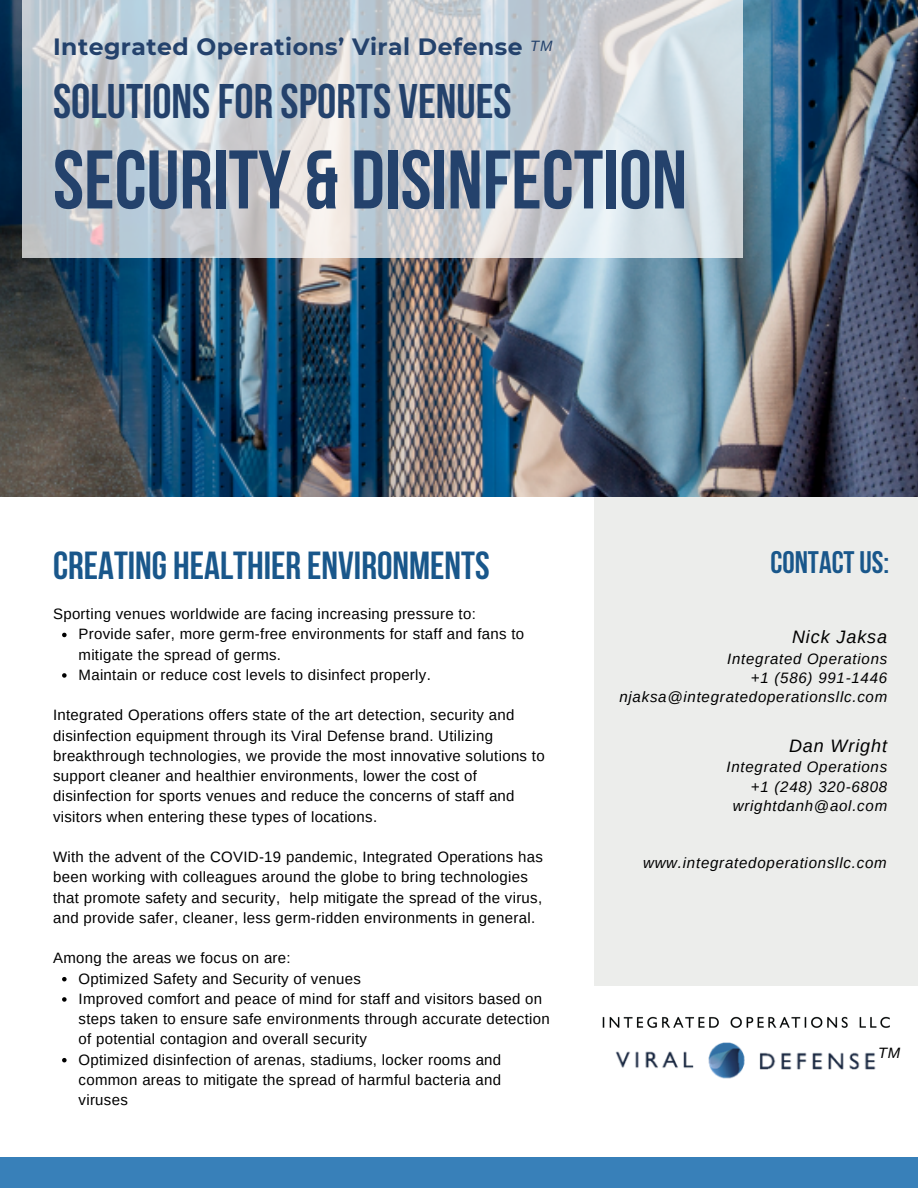
<style>
.page{position:relative;width:918px;height:1188px;background:#fff}
.page>*{position:absolute;margin:0;border:0;box-sizing:border-box;transform-origin:0 0}
.t1{font:700 82.95px "Bebas Neue";color:#24426c}
.t2{font:700 48.45px "Bebas Neue";color:#24426c}
.t3{font:700 39px "Bebas Neue";color:#19578b}
.t4{font:700 31.05px "Bebas Neue";color:#19578b}
.t5{font:700 23.55px "Montserrat";letter-spacing:.02em;color:#24426c}
.t6{font:italic 18px "Arimo";letter-spacing:.05em;color:#000}
.t7{font:15px/20.2px "Arimo";letter-spacing:.02em;color:#000}
.t8{font:italic 15px "Arimo";letter-spacing:.05em;color:#000}
.t9{font:italic 15px "Arimo";color:#24426c}
</style>
<div class="page">
<div style="left:594px;top:497px;width:324px;height:489px;background:#ecedeb"></div>
<img style="left:0;top:0;width:918px;height:496px">
<img style="left:602px;top:1016px;width:288px;height:12px">
<img style="left:615px;top:1042px;width:261px;height:37px">
<div style="left:0;top:1158px;width:918px;height:30px;background:#3880b9"></div>
<svg style="left:62px;top:633px;width:5px;height:4px"></svg>
<svg style="left:62px;top:673px;width:5px;height:5px"></svg>
<svg style="left:62px;top:977px;width:5px;height:4px"></svg>
<svg style="left:62px;top:997px;width:5px;height:5px"></svg>
<svg style="left:62px;top:1058px;width:5px;height:4px"></svg>
<svg style="left:22px;top:0;width:720px;height:257px;background:#cdd3d8"></svg>
<p class="t5" style="left:53px;top:32px;width:471px">Integrated Operations’ Viral Defense</p>
<p class="t9" style="left:530px;top:37px;width:24px">TM</p>
<p class="t2" style="left:53px;top:82px;width:460px">SOLUTIONSFOR SPORTS VENUES</p>
<p class="t1" style="left:53px;top:146px;width:636px">SECURITY &amp; DISINFECTION</p>
<p class="t3" style="left:53px;top:550px;width:438px">CREATING HEALTHIER ENVIRONMENTS</p>
<p class="t4" style="left:770px;top:550px;width:120px">CONTACTUS:</p>
<p class="t7" style="left:53px;top:604px;width:424px">Sporting venues worldwide are facing increasing pressure to:</p>
<p class="t7" style="left:79px;top:624px;width:447px">Provide safer, more germ-free environments for staff and fans to mitigate the spread of germs.</p>
<p class="t7" style="left:79px;top:665px;width:354px">Maintain or reduce cost levels to disinfect properly.</p>
<p class="t7" style="left:53px;top:705px;width:493px">Integrated Operations offers state of the art detection, security and disinfection equipment through its Viral Defense brand. Utilizing breakthrough technologies, we provide the most innovative solutions to support cleaner and healthier environments, lower the cost of disinfection for sports venues and reduce the concerns of staff and visitors when entering these types of locations.</p>
<p class="t7" style="left:53px;top:847px;width:491px">With the advent of the COVID-19 pandemic, Integrated Operations has been working with colleagues around the globe to bring technologies that promote safety and security, help mitigate the spread of the virus, and provide safer, cleaner, less germ-ridden environments in general.</p>
<p class="t7" style="left:53px;top:948px;width:239px">Among the areas we focus on are:</p>
<p class="t7" style="left:79px;top:968px;width:284px">Optimized Safety and Security of venues</p>
<p class="t7" style="left:79px;top:989px;width:473px">Improved comfort and peace of mind for staff and visitors based on steps taken to ensure safe environments through accurate detection of potential contagion and overall security</p>
<p class="t7" style="left:79px;top:1049px;width:424px;text-align:justify">Optimized disinfection of arenas, stadiums, locker rooms and common areas to mitigate the spread of harmful bacteria and viruses</p>
<p class="t6" style="left:792px;top:627px;width:97px">Nick Jaksa</p>
<p class="t8" style="left:727px;top:650px;width:162px">Integrated Operations</p>
<p class="t8" style="left:751px;top:669px;width:138px">+1 (586) 991-1446</p>
<p class="t8" style="left:619px;top:688px;width:269px">njaksa@integratedoperationsllc.com</p>
<p class="t6" style="left:789px;top:736px;width:100px">Dan Wright</p>
<p class="t8" style="left:727px;top:759px;width:162px">Integrated Operations</p>
<p class="t8" style="left:751px;top:778px;width:138px">+1 (248) 320-6808</p>
<p class="t8" style="left:733px;top:797px;width:156px">wrightdanh@aol.com</p>
<p class="t8" style="left:643px;top:855px;width:245px">www.integratedoperationsllc.com</p>
<p class="t8" style="left:878px;top:1045px;width:24px">TM</p>
</div>
